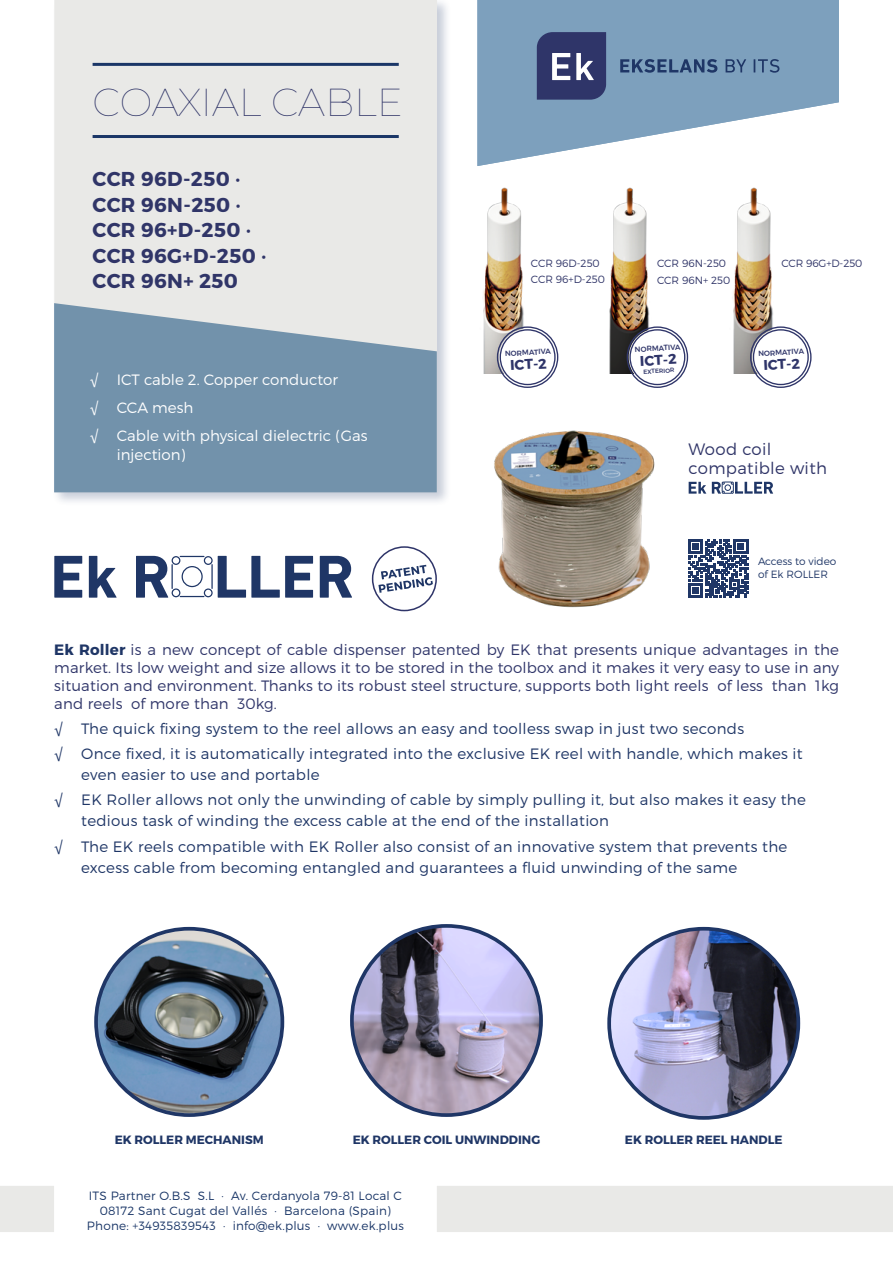
<style>
.page{position:relative;width:893px;height:1263px;background:#fff}
.page>*{position:absolute;margin:0;border:0;box-sizing:border-box;transform-origin:0 0}
.t1{font:100 39px "Montserrat";letter-spacing:-.005em;color:#303568}
.t2{font:700 20.1px/25.5px "Montserrat";letter-spacing:.02em;color:#303568}
.t3{font:300 16.5px/19.5px "Montserrat";letter-spacing:.02em;color:#303568}
.t4{font:300 15px/25.2px "Montserrat";letter-spacing:.02em;color:#1f3666}
.t5{font:300 15px/18px "Montserrat";letter-spacing:.01em;color:#2f3569;text-align:justify}
.t6{font:300 15px/28px "Montserrat";color:#fff}
.t7{font:700 14.1px "Montserrat";color:#2f3569}
.t8{font:300 12px/15px "Montserrat";letter-spacing:.02em;color:#1a3667;text-align:center}
.t9{font:700 12px "Montserrat";color:#1f3666}
.t10{font:300 10.5px/16.5px "Montserrat";color:#303568}
.t11{font:300 10.5px/12.6px "Montserrat";color:#1f3666}
.t12{font:500 7.35px "Montserrat";color:#2f3569}
.t13{font:500 6px "Montserrat";color:#2f3569}
.s1{font-family:"Helvetica Neue LT Std";font-weight:400}
.s2{font-weight:700;color:#1f3666}
</style>
<div class="page">
<svg style="left:477px;top:0;width:362px;height:166px;fill:#7da0bd"></svg>
<svg style="left:537px;top:32px;width:69px;height:68px;background:#484e7c"></svg>
<svg style="left:620px;top:59px;width:97px;height:14px"></svg>
<svg style="left:726px;top:59px;width:20px;height:13px"></svg>
<svg style="left:754px;top:59px;width:25px;height:14px"></svg>
<div style="left:0;top:1186px;width:54px;height:46px;background:#e9e9e7"></div>
<div style="left:437px;top:1186px;width:456px;height:46px;background:#e9e9e7"></div>
<div style="left:52px;top:0;width:399px;height:506px;background:#1f3666;opacity:.25"></div>
<div style="left:54px;top:0;width:383px;height:303px;background:#e9e9e7"></div>
<svg style="left:54px;top:303px;width:383px;height:189px;background:#819db2"></svg>
<hr style="left:93px;top:63px;width:306px;height:3px;background:#1a3667">
<hr style="left:93px;top:135px;width:306px;height:3px;background:#1a3667">
<img style="left:483px;top:187px;width:41px;height:187px">
<img style="left:609px;top:187px;width:43px;height:187px">
<img style="left:732px;top:187px;width:43px;height:187px">
<svg style="left:54px;top:556px;width:28px;height:42px"></svg>
<svg style="left:89px;top:556px;width:28px;height:42px"></svg>
<svg style="left:320px;top:556px;width:32px;height:42px"></svg>
<svg style="left:136px;top:555px;width:177px;height:43px"></svg>
<div style="left:182px;top:566px;width:21px;height:21px;border:1px solid #1f3666;border-radius:50%"></div>
<img style="left:352px;top:926px;width:189px;height:189px;border-radius:95px">
<div style="left:350px;top:924px;width:193px;height:193px;border:4px solid #1f3666;border-radius:50%"></div>
<img style="left:609px;top:929px;width:189px;height:189px;border-radius:95px">
<div style="left:607px;top:927px;width:193px;height:193px;border:4px solid #1f3666;border-radius:50%"></div>
<img style="left:96px;top:929px;width:186px;height:184px">
<div style="left:94px;top:927px;width:190px;height:190px;border:4px solid #1f3666;border-radius:50%"></div>
<div style="left:372px;top:546px;width:65px;height:65px;border:2px solid #2f3569;border-radius:50%"></div>
<svg style="left:378px;top:565px;width:55px;height:28px"></svg>
<svg style="left:689px;top:482px;width:17px;height:12px"></svg>
<svg style="left:712px;top:482px;width:61px;height:12px"></svg>
<img style="left:494px;top:430px;width:161px;height:178px">
<svg style="left:689px;top:539px;width:59px;height:58px"></svg>
<div style="left:629px;top:328px;width:57px;height:58px;background:#fff;border-radius:50%"></div>
<div style="left:627px;top:326px;width:61px;height:62px;border:1px solid #2f3569;border-radius:50%"></div>
<div style="left:629px;top:329px;width:56px;height:56px;border:1px solid #2f3569;border-radius:50%"></div>
<div style="left:752px;top:328px;width:57px;height:58px;background:#fff;border-radius:50%"></div>
<div style="left:750px;top:326px;width:61px;height:62px;border:1px solid #2f3569;border-radius:50%"></div>
<div style="left:753px;top:329px;width:56px;height:56px;border:1px solid #2f3569;border-radius:50%"></div>
<div style="left:499px;top:328px;width:57px;height:58px;background:#fff;border-radius:50%"></div>
<div style="left:497px;top:326px;width:61px;height:62px;border:1px solid #2f3569;border-radius:50%"></div>
<div style="left:500px;top:329px;width:56px;height:56px;border:1px solid #2f3569;border-radius:50%"></div>
<h1 class="t1" style="left:93px;top:76px;width:312px">COAXIAL CABLE</h1>
<h2 class="t2" style="left:93px;top:166px;width:175px">CCR 96D-250 ·<br>CCR 96N-250 ·<br>CCR 96+D-250 ·<br>CCR 96G+D-250 ·<br>CCR 96N+ 250</h2>
<p class="t6" style="left:90px;top:365px;width:279px"><span class="s1">√</span> ICT cable 2. Copper conductor<br><span class="s1">√</span> CCA mesh<br><span class="s1">√</span> Cable with physical dielectric (Gas</p>
<p class="t6" style="left:117px;top:441px;width:70px">injection)</p>
<p class="t10" style="left:531px;top:254px;width:76px">CCR 96D-250<br>CCR 96+D-250</p>
<p class="t10" style="left:657px;top:255px;width:75px">CCR 96N-250<br>CCR 96N+ 250</p>
<p class="t10" style="left:781px;top:255px;width:82px">CCR 96G+D-250</p>
<p class="t12" style="left:505px;top:349px;width:47px;rotate:-3deg">NORMATIVA</p>
<p class="t7" style="left:510px;top:356px;width:38px;rotate:-3deg">ICT-2</p>
<p class="t12" style="left:634px;top:345px;width:47px;rotate:-3deg">NORMATIVA</p>
<p class="t7" style="left:640px;top:352px;width:38px;rotate:-3deg">ICT-2</p>
<p class="t13" style="left:643px;top:368px;width:33px;rotate:-3deg">EXTERIOR</p>
<p class="t12" style="left:758px;top:349px;width:47px;rotate:-3deg">NORMATIVA</p>
<p class="t7" style="left:763px;top:356px;width:38px;rotate:-3deg">ICT-2</p>
<p class="t3" style="left:689px;top:439px;width:140px">Wood coil compatible with</p>
<p class="t11" style="left:758px;top:555px;width:80px">Access to video of Ek ROLLER</p>
<p class="t5" style="left:54px;top:640px;width:786px"><span class="s2">Ek Roller</span> is a new concept of cable dispenser patented by EK that presents unique advantages in the market. Its low weight and size allows it to be stored in the toolbox and it makes it very easy to use in any situation and environment. Thanks to its robust steel structure, supports both light reels of less than 1kg and reels of more than 30kg.</p>
<p class="t4" style="left:54px;top:716px;width:750px"><span class="s1">√</span> The quick fixing system to the reel allows an easy and toolless swap in just two seconds<br><span class="s1">√</span> Once fixed, it is automatically integrated into the exclusive EK reel with handle, which makes it</p>
<p class="t4" style="left:54px;top:762px;width:753px;text-indent:27px">even easier to use and portable<br><span class="s1">√</span> EK Roller allows not only the unwinding of cable by simply pulling it, but also makes it easy the</p>
<p class="t4" style="left:54px;top:808px;width:735px;text-indent:27px">tedious task of winding the excess cable at the end of the installation<br><span class="s1">√</span> The EK reels compatible with EK Roller also consist of an innovative system that prevents the</p>
<p class="t4" style="left:81px;top:854px;width:657px">excess cable from becoming entangled and guarantees a fluid unwinding of the same</p>
<p class="t9" style="left:115px;top:1132px;width:151px">EK ROLLER MECHANISM</p>
<p class="t9" style="left:353px;top:1132px;width:189px">EK ROLLER COIL UNWINDDING</p>
<p class="t9" style="left:625px;top:1132px;width:159px">EK ROLLER REEL HANDLE</p>
<p class="t8" style="left:87px;top:1188px;width:319px">ITS Partner O.B.S S.L · Av. Cerdanyola 79-81 Local C<br>08172 Sant Cugat del Vallés · Barcelona (Spain)<br>Phone: +34935839543 · info@ek.plus · www.ek.plus</p>
</div>
